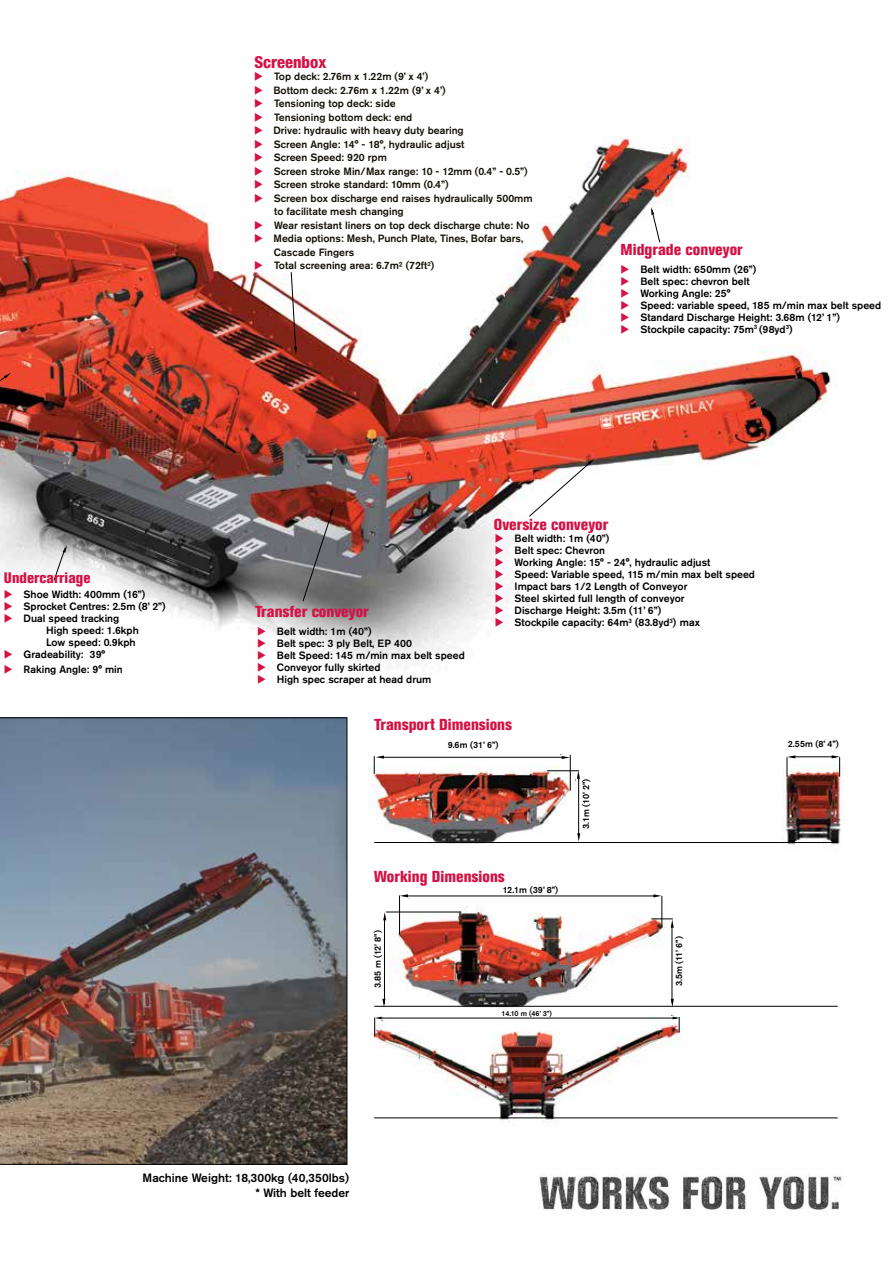
<style>
.page{position:relative;width:893px;height:1263px;background:#fff}
.page>*{position:absolute;margin:0;border:0;box-sizing:border-box;transform-origin:0 0}
.t1{font:800 condensed 16.5px "Helvetica Neue";color:#d31245}
.t2{font:800 condensed 15.75px "Akzidenz Grotesk Pro";color:#d31245}
.t3{font:800 condensed 15px "Akzidenz Grotesk Pro";color:#d31245}
.t4{font:500 12px/14.4px "Akzidenz Grotesk Pro";color:#000;text-align:right}
.t5{font:500 10.5px/12px "Akzidenz Grotesk Pro";color:#000}
.t6{font:500 10.5px/13.5px "Akzidenz Grotesk Pro";color:#141006}
.t7{font:500 9px "Akzidenz Grotesk Pro";color:#000}
.t8{font:500 7.2px "Akzidenz Grotesk Pro";color:#000}
.s1{color:#d31245}
</style>
<div class="page">
<img style="left:0;top:136px;width:831px;height:533px">
<img style="left:782px;top:764px;width:60px;height:83px">
<img style="left:390px;top:898px;width:280px;height:118px">
<hr style="left:382px;top:757px;width:180px;height:1px;background:#000">
<svg style="left:562px;top:756px;width:8px;height:3px"></svg>
<svg style="left:400px;top:894px;width:8px;height:3px"></svg>
<hr style="left:406px;top:896px;width:251px;height:1px;background:#000">
<svg style="left:653px;top:894px;width:9px;height:3px"></svg>
<img style="left:370px;top:1016px;width:314px;height:110px">
<hr style="left:374px;top:1006px;width:464px;height:1px;background:#000">
<img style="left:368px;top:765px;width:214px;height:79px">
<hr style="left:374px;top:842px;width:464px;height:1px;background:#000">
<hr style="left:547px;top:770px;width:32px;height:1px;background:#000">
<svg style="left:577px;top:770px;width:3px;height:9px"></svg>
<hr style="left:578px;top:776px;width:1px;height:59px;background:#000">
<svg style="left:577px;top:833px;width:3px;height:8px"></svg>
<hr style="left:792px;top:756px;width:44px;height:1px;background:#000">
<svg style="left:787px;top:755px;width:8px;height:22px"></svg>
<svg style="left:832px;top:755px;width:8px;height:22px"></svg>
<svg style="left:383px;top:912px;width:3px;height:8px"></svg>
<svg style="left:382px;top:999px;width:3px;height:8px"></svg>
<hr style="left:384px;top:918px;width:1px;height:86px;background:#000">
<svg style="left:671px;top:999px;width:3px;height:8px"></svg>
<hr style="left:672px;top:925px;width:1px;height:78px;background:#000">
<svg style="left:374px;top:755px;width:10px;height:19px"></svg>
<hr style="left:570px;top:755px;width:1px;height:35px;background:#000">
<hr style="left:399px;top:895px;width:1px;height:39px;background:#000">
<hr style="left:662px;top:896px;width:1px;height:32px;background:#000">
<hr style="left:386px;top:912px;width:75px;height:1px;background:#000">
<svg style="left:651px;top:919px;width:23px;height:9px"></svg>
<hr style="left:380px;top:1018px;width:297px;height:1px;background:#000">
<svg style="left:374px;top:1017px;width:8px;height:19px"></svg>
<svg style="left:673px;top:1017px;width:7px;height:16px"></svg>
<hr style="left:374px;top:1117px;width:464px;height:1px;background:#000">
<svg style="left:303px;top:507px;width:30px;height:94px;background:#786f71"></svg>
<svg style="left:0;top:371px;width:11px;height:97px"></svg>
<svg style="left:291px;top:272px;width:8px;height:82px"></svg>
<svg style="left:648px;top:207px;width:12px;height:35px"></svg>
<svg style="left:529px;top:457px;width:65px;height:59px"></svg>
<svg style="left:54px;top:545px;width:13px;height:36px"></svg>
<img style="left:539px;top:1175px;width:303px;height:35px">
<img style="left:0;top:718px;width:347px;height:446px">
<h3 class="t3" style="left:4px;top:568px;width:88px">Undercarriage</h3>
<p class="t5" style="left:4px;top:588px;width:143px"><span class="s1">◆</span> Shoe Width: 400mm (16”)</p>
<p class="t5" style="left:4px;top:600px;width:163px"><span class="s1">◆</span> Sprocket Centres: 2.5m (8’ 2”)</p>
<p class="t5" style="left:46px;top:612px;width:94px;text-indent:-42px"><span class="s1">◆</span> Dual speed tracking<br>High speed: 1.6kph<br>Low speed: 0.9kph</p>
<p class="t5" style="left:4px;top:648px;width:103px"><span class="s1">◆</span> Gradeability: 39°</p>
<p class="t5" style="left:4px;top:663px;width:120px"><span class="s1">◆</span> Raking Angle: 9° min</p>
<h1 class="t1" style="left:254px;top:52px;width:73px">Screenbox</h1>
<p class="t6" style="left:254px;top:70px;width:176px"><span class="s1">◆</span> Top deck: 2.76m x 1.22m (9’ x 4’)</p>
<p class="t6" style="left:254px;top:83px;width:193px"><span class="s1">◆</span> Bottom deck: 2.76m x 1.22m (9’ x 4’)</p>
<p class="t6" style="left:254px;top:97px;width:143px"><span class="s1">◆</span> Tensioning top deck: side</p>
<p class="t6" style="left:254px;top:110px;width:160px"><span class="s1">◆</span> Tensioning bottom deck: end</p>
<p class="t6" style="left:254px;top:124px;width:211px"><span class="s1">◆</span> Drive: hydraulic with heavy duty bearing</p>
<p class="t6" style="left:254px;top:137px;width:212px"><span class="s1">◆</span> Screen Angle: 14° - 18°, hydraulic adjust</p>
<p class="t6" style="left:254px;top:151px;width:134px"><span class="s1">◆</span> Screen Speed: 920 rpm</p>
<p class="t6" style="left:254px;top:164px;width:275px"><span class="s1">◆</span> Screen stroke Min/Max range: 10 - 12mm (0.4” - 0.5”)</p>
<p class="t6" style="left:254px;top:178px;width:196px"><span class="s1">◆</span> Screen stroke standard: 10mm (0.4”)</p>
<p class="t6" style="left:274px;top:191px;width:260px;text-indent:-20px"><span class="s1">◆</span> Screen box discharge end raises hydraulically 500mm to facilitate mesh changing</p>
<p class="t6" style="left:254px;top:218px;width:277px"><span class="s1">◆</span> Wear resistant liners on top deck discharge chute: No</p>
<p class="t6" style="left:274px;top:232px;width:251px;text-indent:-20px"><span class="s1">◆</span> Media options: Mesh, Punch Plate, Tines, Bofar bars,<br>Cascade Fingers</p>
<p class="t6" style="left:254px;top:259px;width:182px"><span class="s1">◆</span> Total screening area: 6.7m² (72ft<sup>2</sup>)</p>
<h2 class="t2" style="left:621px;top:239px;width:124px">Midgrade conveyor</h2>
<p class="t5" style="left:621px;top:263px;width:137px"><span class="s1">◆</span> Belt width: 650mm (26”)</p>
<p class="t5" style="left:621px;top:275px;width:131px"><span class="s1">◆</span> Belt spec: chevron belt</p>
<p class="t5" style="left:621px;top:287px;width:111px"><span class="s1">◆</span> Working Angle: 25°</p>
<p class="t5" style="left:621px;top:299px;width:262px"><span class="s1">◆</span> Speed: variable speed, 185 m/min max belt speed</p>
<p class="t5" style="left:621px;top:311px;width:221px"><span class="s1">◆</span> Standard Discharge Height: 3.68m (12’ 1”)</p>
<p class="t5" style="left:621px;top:323px;width:173px"><span class="s1">◆</span> Stockpile capacity: 75m<sup>3</sup> (98yd<sup>3</sup>)</p>
<h2 class="t2" style="left:255px;top:601px;width:115px">Transfer conveyor</h2>
<p class="t5" style="left:257px;top:625px;width:116px"><span class="s1">◆</span> Belt width: 1m (40”)</p>
<p class="t5" style="left:257px;top:637px;width:156px"><span class="s1">◆</span> Belt spec: 3 ply Belt, EP 400</p>
<p class="t5" style="left:257px;top:649px;width:209px"><span class="s1">◆</span> Belt Speed: 145 m/min max belt speed</p>
<p class="t5" style="left:257px;top:661px;width:125px"><span class="s1">◆</span> Conveyor fully skirted</p>
<p class="t5" style="left:257px;top:673px;width:176px"><span class="s1">◆</span> High spec scraper at head drum</p>
<h2 class="t2" style="left:494px;top:514px;width:116px">Oversize conveyor</h2>
<p class="t5" style="left:495px;top:532px;width:116px"><span class="s1">◆</span> Belt width: 1m (40”)</p>
<p class="t5" style="left:495px;top:544px;width:112px"><span class="s1">◆</span> Belt spec: Chevron</p>
<p class="t5" style="left:495px;top:556px;width:217px"><span class="s1">◆</span> Working Angle: 15° - 24°, hydraulic adjust</p>
<p class="t5" style="left:495px;top:568px;width:262px"><span class="s1">◆</span> Speed: Variable speed, 115 m/min max belt speed</p>
<p class="t5" style="left:495px;top:580px;width:194px"><span class="s1">◆</span> Impact bars 1/2 Length of Conveyor</p>
<p class="t5" style="left:495px;top:592px;width:191px"><span class="s1">◆</span> Steel skirted full length of conveyor</p>
<p class="t5" style="left:495px;top:604px;width:168px"><span class="s1">◆</span> Discharge Height: 3.5m (11’ 6”)</p>
<p class="t5" style="left:495px;top:616px;width:207px"><span class="s1">◆</span> Stockpile capacity: 64m<sup>3</sup> (83.8yd<sup>3</sup>) max</p>
<h2 class="t2" style="left:374px;top:715px;width:139px">Transport Dimensions</h2>
<p class="t7" style="left:448px;top:739px;width:52px">9.6m (31’ 6”)</p>
<p class="t7" style="left:788px;top:738px;width:52px">2.55m (8’ 4”)</p>
<h2 class="t2" style="left:374px;top:866px;width:132px">Working Dimensions</h2>
<p class="t7" style="left:503px;top:884px;width:57px">12.1m (39’ 8”)</p>
<p class="t7" style="left:372px;top:988px;width:59px;rotate:-90deg">3.85 m (12’ 8”)</p>
<p class="t8" style="left:502px;top:1009px;width:52px">14.10 m (46’ 3”)</p>
<p class="t7" style="left:580px;top:829px;width:52px;rotate:-90deg">3.1m (10’ 2”)</p>
<p class="t7" style="left:673px;top:986px;width:51px;rotate:-90deg">3.5m (11’ 6”)</p>
<p class="t4" style="left:143px;top:1171px;width:208px">Machine Weight: 18,300kg (40,350lbs) * With belt feeder</p>
</div>
